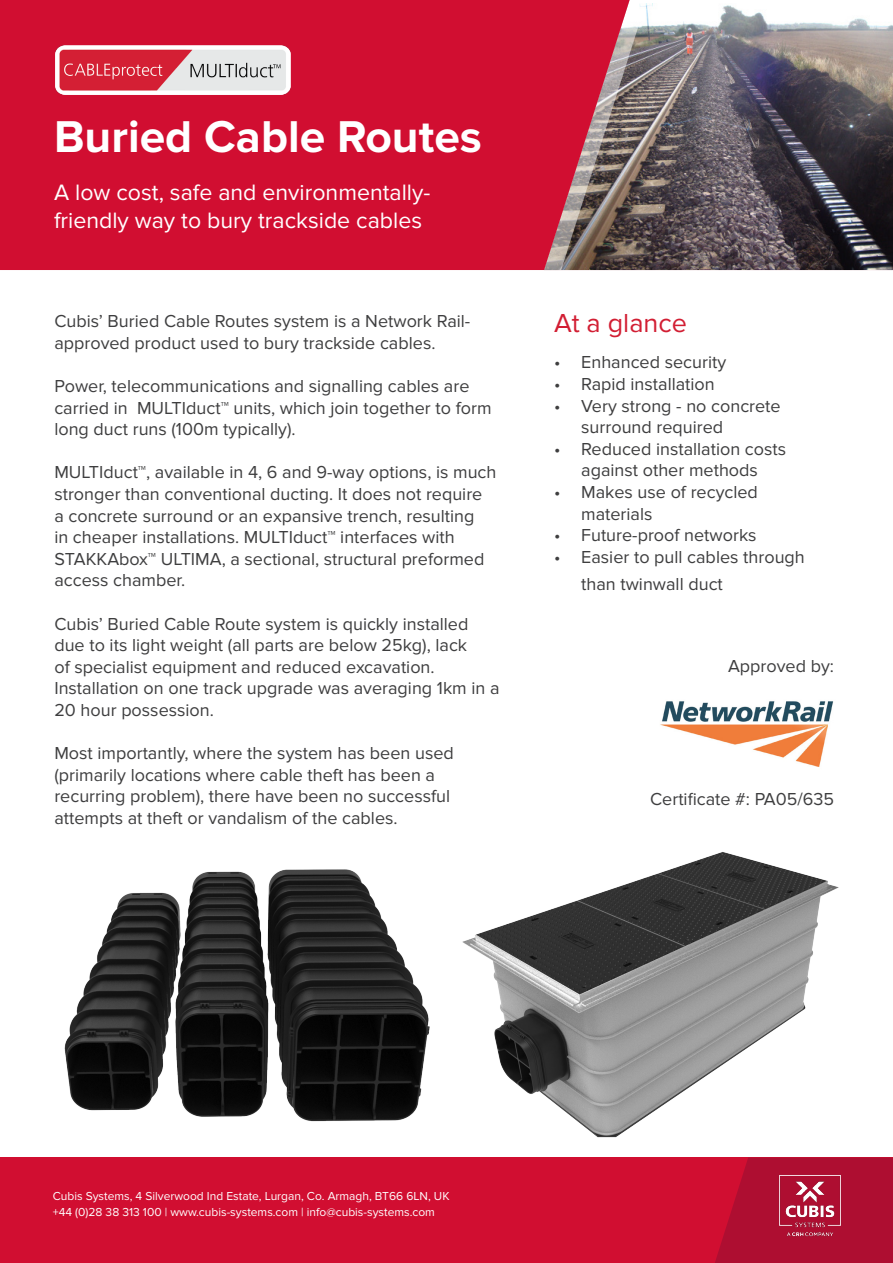
<style>
.page{position:relative;width:893px;height:1263px;background:#fff}
.page>*{position:absolute;margin:0;border:0;box-sizing:border-box;transform-origin:0 0}
.t1{font:700 46.2px "Proxima Nova";color:#fff}
.t2{font:27px "Proxima Nova";color:#d21e33}
.t3{font:23.1px/27.8px "Proxima Nova";color:#fff}
.t4{font:18px/21.6px "Proxima Nova";color:#3e3e3f}
.t5{font:12px "Proxima Nova";color:#fff}
</style>
<div class="page">
<div style="left:0;top:1157px;width:893px;height:106px;background:#d10e31"></div>
<svg style="left:715px;top:1166px;width:178px;height:97px"></svg>
<img style="left:757px;top:1166px;width:105px;height:92px">
<img style="left:64px;top:869px;width:314px;height:253px">
<img style="left:378px;top:852px;width:515px;height:314px">
<img style="left:649px;top:3px;width:244px;height:267px">
<img style="left:630px;top:3px;width:19px;height:267px">
<svg style="left:0;top:0;width:630px;height:270px;background:#cb1636"></svg>
<img style="left:55px;top:45px;width:236px;height:49px">
<img style="left:660px;top:701px;width:174px;height:66px">
<p class="t1" style="left:54px;top:110px;width:429px">Buried Cable Routes</p>
<p class="t3" style="left:54px;top:179px;width:378px">A low cost, safe and environmentally&shy;friendly way to bury trackside cables</p>
<p class="t4" style="left:54px;top:311px;width:417px">Cubis’ Buried Cable Routes system is a Network Rail&shy;approved product used to bury trackside cables.</p>
<p class="t4" style="left:54px;top:375px;width:439px">Power, telecommunications and signalling cables are carried in MULTIduct™ units, which join together to form long duct runs (100m typically).</p>
<p class="t4" style="left:54px;top:462px;width:444px">MULTIduct™, available in 4, 6 and 9-way options, is much stronger than conventional ducting. It does not require<br>a concrete surround or an expansive trench, resulting<br>in cheaper installations. MULTIduct™ interfaces with STAKKAbox™ ULTIMA, a sectional, structural preformed access chamber.</p>
<p class="t4" style="left:54px;top:613px;width:447px">Cubis’ Buried Cable Route system is quickly installed due to its light weight (all parts are below 25kg), lack<br>of specialist equipment and reduced excavation.<br>Installation on one track upgrade was averaging 1km in a 20 hour possession.</p>
<p class="t4" style="left:54px;top:743px;width:401px">Most importantly, where the system has been used (primarily locations where cable theft has been a recurring problem), there have been no successful attempts at theft or vandalism of the cables.</p>
<p class="t2" style="left:554px;top:308px;width:134px">At a glance</p>
<p class="t4" style="left:554px;top:352px;width:173px">• Enhanced security</p>
<p class="t4" style="left:554px;top:374px;width:162px">• Rapid installation</p>
<p class="t4" style="left:581px;top:395px;width:201px;text-indent:-27px">• Very strong - no concrete surround required</p>
<p class="t4" style="left:554px;top:438px;width:233px;text-align:center">• Reduced installation costs against other methods</p>
<p class="t4" style="left:581px;top:482px;width:178px;text-indent:-27px">• Makes use of recycled materials</p>
<p class="t4" style="left:554px;top:525px;width:204px">• Future-proof networks</p>
<p class="t4" style="left:581px;top:544px;width:225px;line-height:27px;text-indent:-27px">• Easier to pull cables through than twinwall duct</p>
<p class="t4" style="left:728px;top:655px;width:107px">Approved by:</p>
<p class="t4" style="left:650px;top:789px;width:185px">Certificate #: PA05/635</p>
<p class="t5" style="left:53px;top:1189px;width:398px">Cubis Systems, 4 Silverwood Ind Estate, Lurgan, Co. Armagh, BT66 6LN, UK</p>
<p class="t5" style="left:53px;top:1205px;width:384px">+44 (0)28 38 313 100 | www.cubis-systems.com | info@cubis-systems.com</p>
</div>
